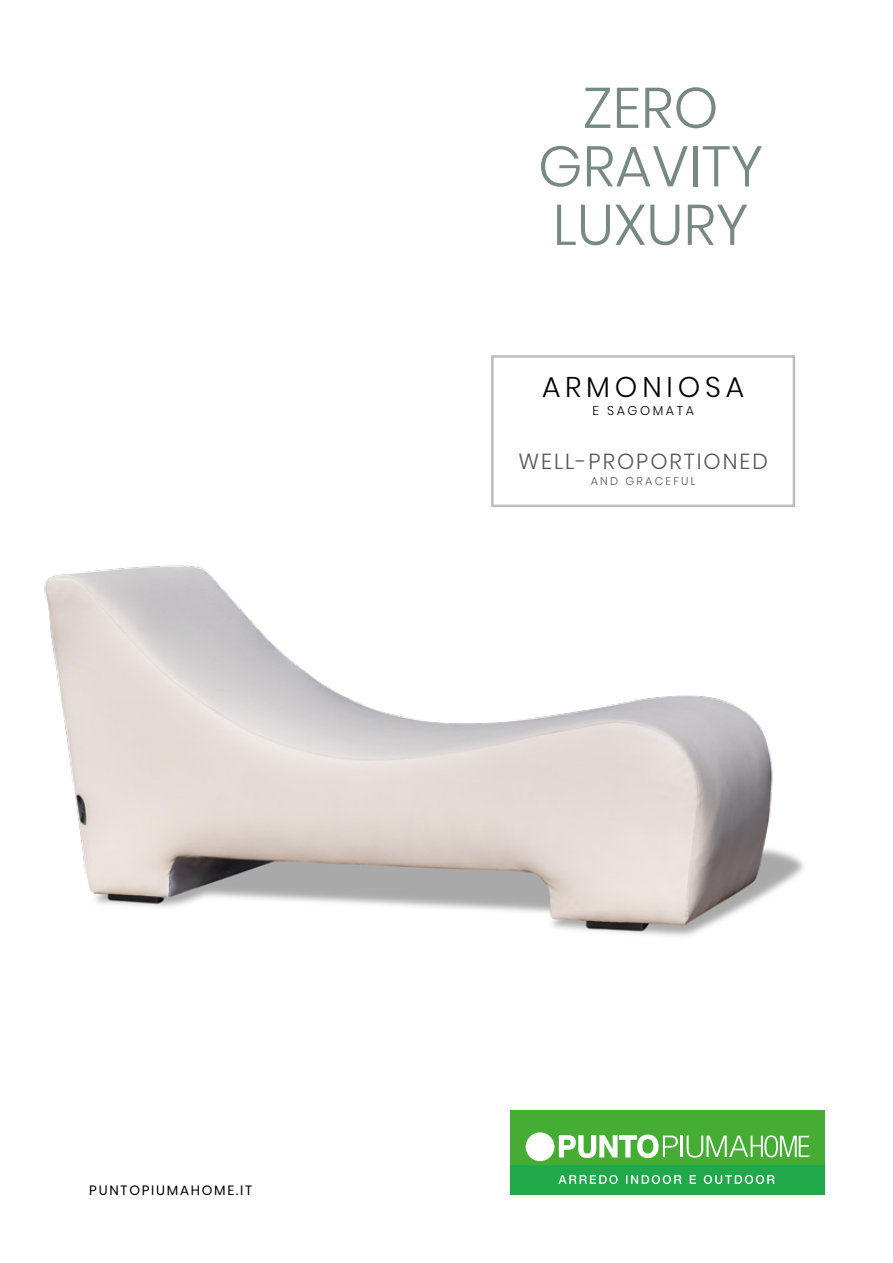
<style>
.page{position:relative;width:893px;height:1263px;background:#fff}
.page>*{position:absolute;margin:0;border:0;box-sizing:border-box;transform-origin:0 0}
.t1{font:300 57px/58.5px "Poppins";color:#768a80;text-align:center}
.t2{font:300 28.5px "Poppins";letter-spacing:.17em;color:#000}
.t3{font:300 21.75px "Poppins";letter-spacing:.09em;color:#575756}
.t4{font:13.5px "Poppins";letter-spacing:.13em;color:#000}
.t5{font:300 12.75px "Poppins";letter-spacing:.2em;color:#000}
.t6{font:300 11.25px "Poppins";letter-spacing:.2em;color:#575756}
</style>
<div class="page">
<div style="left:510px;top:1110px;width:315px;height:85px;background:#45ac34"></div>
<div style="left:510px;top:1166px;width:315px;height:29px;background:#21a84a"></div>
<hr style="left:680px;top:1135px;width:2px;height:22px;background:#fff">
<svg style="left:687px;top:1135px;width:122px;height:23px"></svg>
<svg style="left:558px;top:1175px;width:217px;height:9px"></svg>
<div style="left:526px;top:1132px;width:28px;height:29px;background:#fff;border-radius:50%"></div>
<svg style="left:559px;top:1134px;width:119px;height:24px"></svg>
<div style="left:491px;top:355px;width:304px;height:152px;background:#fff;border:2px solid #9d9d9c"></div>
<img style="left:44px;top:565px;width:760px;height:371px">
<h1 class="t1" style="left:538px;top:79px;width:227px">ZERO<br>GRAVITY<br>LUXURY</h1>
<h2 class="t2" style="left:542px;top:370px;width:204px">ARMONIOSA</h2>
<p class="t5" style="left:592px;top:403px;width:103px">E SAGOMATA</p>
<h3 class="t3" style="left:518px;top:448px;width:251px">WELL-PROPORTIONED</h3>
<p class="t6" style="left:591px;top:475px;width:106px">AND GRACEFUL</p>
<p class="t4" style="left:89px;top:1182px;width:164px">PUNTOPIUMAHOME.IT</p>
</div>
